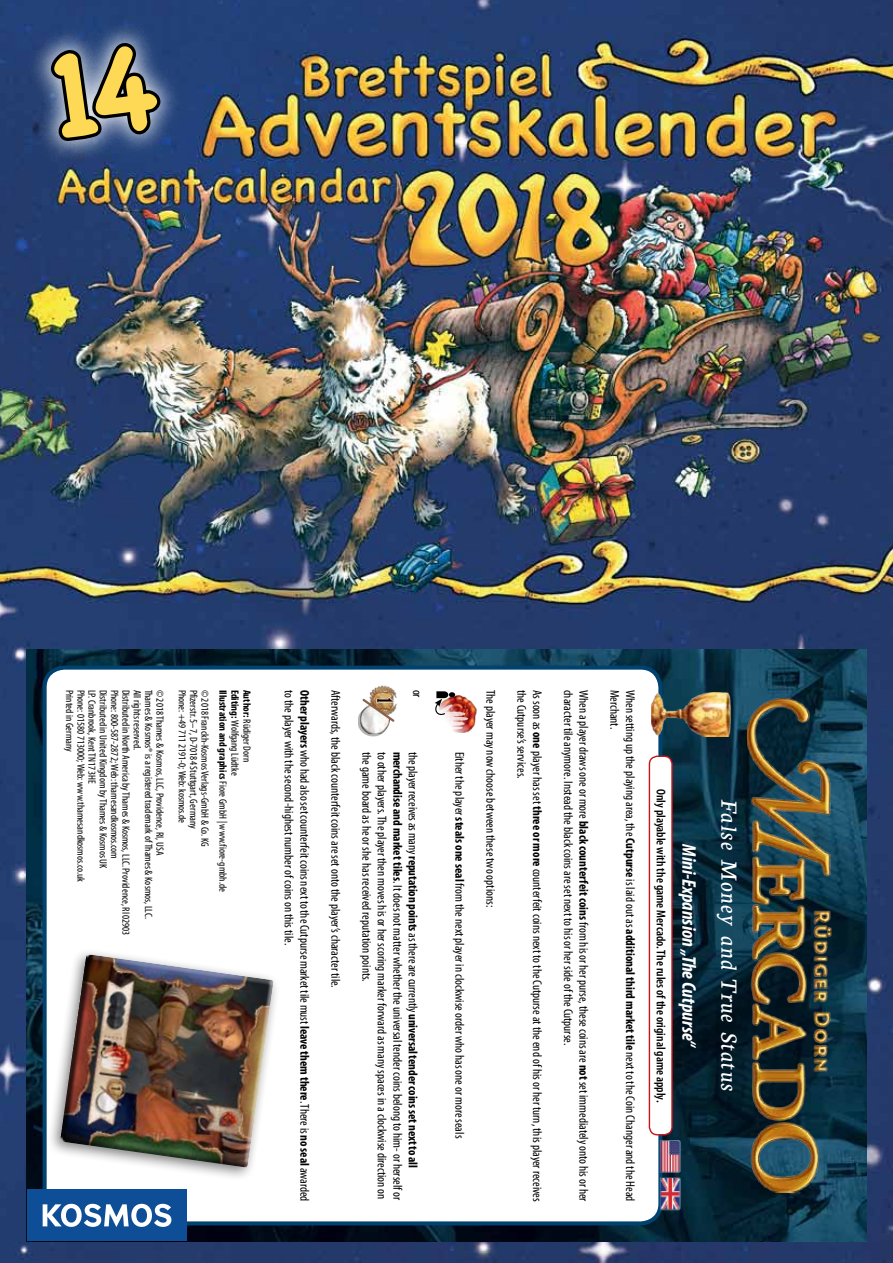
<style>
.page{position:relative;width:893px;height:1263px;background:#fff}
.page>*{position:absolute;margin:0;border:0;box-sizing:border-box;transform-origin:0 0}
.t1{font:italic 24.9px "Neuton";letter-spacing:.045em;color:#fff}
.t2{font:italic 700 condensed 19.8px "Myriad Pro";color:#fff}
.t3{font:18.75px "Alliance Condensed";color:#000}
.t4{font:condensed 12.75px/15.5px "Myriad Pro";color:#000}
.t5{font:600 condensed 12.75px "Myriad Pro";color:#000}
.t6{font:condensed 10.65px/12px "Myriad Pro";color:#000}
.s1{font-weight:700}
</style>
<div class="page">
<img style="left:0;top:0;width:893px;height:1263px">
<img style="left:27px;top:650px;width:839px;height:591px">
<div style="left:45px;top:668px;width:615px;height:555px;background:#fff;border-radius:20px"></div>
<div style="left:43px;top:666px;width:619px;height:559px;border:4px solid #004270;border-radius:20px"></div>
<img style="left:659px;top:1130px;width:23px;height:83px">
<img style="left:748px;top:699px;width:83px;height:493px">
<div style="left:649px;top:756px;width:23px;height:379px;background:#fff;border-radius:8px"></div>
<div style="left:649px;top:755px;width:24px;height:380px;border:1px solid #c4161c;border-radius:8px"></div>
<img style="left:651px;top:693px;width:80px;height:44px">
<img style="left:369px;top:685px;width:28px;height:24px">
<div style="left:358px;top:707px;width:30px;height:29px;background:#000;opacity:.3"></div>
<img style="left:360px;top:724px;width:30px;height:10px">
<svg style="left:360px;top:695px;width:36px;height:29px"></svg>
<img style="left:453px;top:699px;width:24px;height:34px">
<svg style="left:434px;top:691px;width:34px;height:40px"></svg>
<div style="left:46px;top:947px;width:234px;height:234px;background:#000;opacity:.5"></div>
<img style="left:59px;top:952px;width:215px;height:217px">
<div style="left:27px;top:1189px;width:160px;height:52px;background:#0e4e96"></div>
<svg style="left:43px;top:1204px;width:128px;height:23px"></svg>
<svg style="left:18px;top:9px;width:172px;height:163px;background:#3e537b"></svg>
<p class="t6" style="left:253px;top:690px;width:74px;rotate:90deg"><span class="s1">Author:</span> Rüdiger Dorn</p>
<p class="t4" style="left:297px;top:690px;width:257px;rotate:90deg">to the player with the second-highest number of coins on this tile.</p>
<p class="t6" style="left:76px;top:690px;width:64px;rotate:90deg">Printed in Germany</p>
<p class="t6" style="left:87px;top:690px;width:194px;rotate:90deg">Phone: 01580 713000; Web: www.thamesandkosmos.co.uk</p>
<p class="t6" style="left:98px;top:690px;width:96px;rotate:90deg">LP. Cranbrook, Kent TN17 3HE</p>
<p class="t6" style="left:110px;top:690px;width:180px;rotate:90deg">Distributed in United Kingdom by Thames &amp; Kosmos UK</p>
<p class="t6" style="left:121px;top:690px;width:171px;rotate:90deg">Phone: 800-587-2872; Web: thamesandkosmos.com</p>
<p class="t6" style="left:132px;top:690px;width:247px;rotate:90deg">Distributed in North America by Thames &amp; Kosmos, LLC. Providence, RI 02903</p>
<p class="t6" style="left:143px;top:690px;width:62px;rotate:90deg">All rights reserved.</p>
<p class="t6" style="left:155px;top:690px;width:231px;rotate:90deg">Thames &amp; Kosmos® is a registered trademark of Thames &amp; Kosmos, LLC.</p>
<p class="t6" style="left:166px;top:690px;width:167px;rotate:90deg">© 2018 Thames &amp; Kosmos, LLC, Providence, RI, USA</p>
<p class="t6" style="left:189px;top:690px;width:135px;rotate:90deg">Phone: +49 711 2191-0; Web: kosmos.de</p>
<p class="t6" style="left:200px;top:690px;width:141px;rotate:90deg">Pfizerstr. 5–7, D-70184 Stuttgart, Germany</p>
<p class="t6" style="left:211px;top:690px;width:158px;rotate:90deg">© 2018 Franckh-Kosmos Verlags-GmbH &amp; Co. KG</p>
<p class="t4" style="left:425px;top:690px;width:10px;rotate:90deg">or</p>
<p class="t4" style="left:312px;top:690px;width:513px;rotate:90deg"><span class="s1">Other players</span>who had also set counterfeit coins next to the Cutpurse market tile must <span class="s1">leave them there</span>. There is <span class="s1">no seal</span> awarded</p>
<p class="t4" style="left:343px;top:690px;width:300px;rotate:90deg">Afterwards, the black counterfeit coins are set onto the player’s character tile.</p>
<p class="t6" style="left:241px;top:690px;width:204px;rotate:90deg"><span class="s1">Editing:</span> Wolfgang Lüdtke<br><span class="s1">Illustration and graphics</span> Fiore GmbH | www.fiore-gmbh.de</p>
<h3 class="t3" style="left:397px;top:696px;width:8px;rotate:90deg">1</h3>
<p class="t4" style="left:374px;top:751px;width:232px;rotate:90deg">the game board as he or she has received reputation points.</p>
<p class="t4" style="left:390px;top:751px;width:449px;rotate:90deg">to other players. The player then moves his or her scoring marker forward as many spaces in a clockwise direction on</p>
<p class="t4" style="left:421px;top:751px;width:450px;rotate:90deg">the player receives as many <span class="s1">reputation points</span> as there are currently <span class="s1">universal tender coins set next to all merchandise and market tiles</span>. It does not matter whether the universal tender coins belong to him- or herself or</p>
<p class="t4" style="left:468px;top:751px;width:388px;rotate:90deg">Either the player <span class="s1">steals one seal</span> from the next player in clockwise order who has one or more seals</p>
<p class="t4" style="left:499px;top:690px;width:219px;rotate:90deg">The player may now choose between these two options:</p>
<p class="t4" style="left:530px;top:690px;width:90px;rotate:90deg">the Cutpurse’s services.</p>
<p class="t4" style="left:592px;top:690px;width:513px;rotate:90deg">When a player draws one or more<span class="s1">black counterfeit coins</span> from his or her purse, these coins are <span class="s1">not</span> set immediately onto his or her</p>
<p class="t4" style="left:623px;top:690px;width:41px;rotate:90deg">Merchant.</p>
<p class="t4" style="left:638px;top:690px;width:513px;rotate:90deg">When setting up the playing area, the <span class="s1">Cutpurse</span> is laid out as <span class="s1">additional third market tile</span> next to the Coin Changer and the Head</p>
<p class="t4" style="left:545px;top:690px;width:513px;rotate:90deg">As soon as <span class="s1">one</span> player has set <span class="s1">three or more</span> counterfeit coins next to the Cutpurse at the end of his or her turn, this player receives</p>
<p class="t4" style="left:576px;top:690px;width:357px;rotate:90deg">character tile anymore. Instead the black coins are set next to his or her side of the Cutpurse.</p>
<p class="t5" style="left:668px;top:789px;width:315px;rotate:90deg">Only playable with the game Mercado. The rules of the original game apply.</p>
<h2 class="t2" style="left:701px;top:844px;width:206px;rotate:90deg">Mini-Expansion „The Cutpurse“</h2>
<h1 class="t1" style="left:743px;top:799px;width:294px;rotate:90deg">False Money and True Status</h1>
</div>
